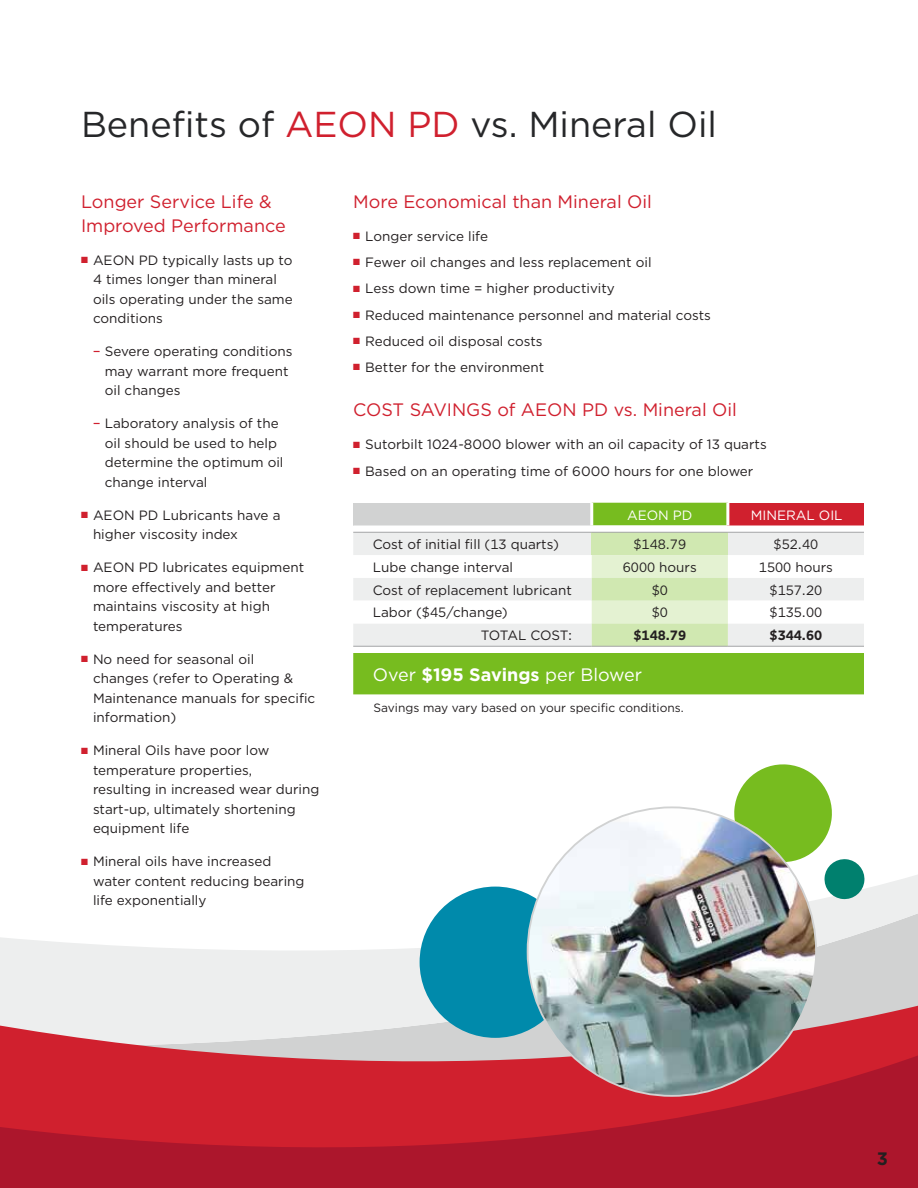
<style>
.page{position:relative;width:918px;height:1188px;background:#fff}
.page>*{position:absolute;margin:0;border:0;box-sizing:border-box;transform-origin:0 0}
.t1{font:36px "Gotham";color:#262729}
.t2{font:18px/24px "Gotham";color:#d0202e}
.t3{font:18px "Gotham";color:#fff}
.t4{font:700 18px "Gotham";color:#231f20}
.t5{font:13.5px/19.5px "Gotham";color:#231f20}
.t6{font:13.5px "Gotham";color:#fff}
.t7{font:700 13.5px "Gotham";color:#231f20}
.t8{font:13.5px "Gotham";letter-spacing:-.02em;color:#231f20}
.t9{font:12px "Gotham";color:#231f20}
.s1{color:#d0202e}
.s2{font-size:15px;color:#d0202e}
.s3{font-weight:700}
</style>
<div class="page">
<svg style="left:0;top:868px;width:918px;height:80px"></svg>
<svg style="left:0;top:948px;width:918px;height:103px;background:#e3d0d2"></svg>
<svg style="left:0;top:1051px;width:918px;height:137px;background:#be1f31"></svg>
<svg style="left:353px;top:503px;width:511px;height:191px;background:#88c041"></svg>
<div style="left:728px;top:503px;width:136px;height:23px;background:#d0202e"></div>
<svg style="left:353px;top:526px;width:511px;height:6px"></svg>
<div style="left:353px;top:533px;width:511px;height:22px;background:#edeeee"></div>
<div style="left:592px;top:532px;width:136px;height:23px;background:#d0e8b1"></div>
<svg style="left:353px;top:555px;width:511px;height:98px"></svg>
<svg style="left:592px;top:555px;width:136px;height:91px;background:#daecc1"></svg>
<hr style="left:353px;top:646px;width:239px;height:1px;background:#a4a5a6">
<hr style="left:592px;top:646px;width:136px;height:1px;background:#a4a5a6">
<hr style="left:728px;top:646px;width:136px;height:1px;background:#a4a5a6">
<hr style="left:726px;top:503px;width:3px;height:23px;background:#fff">
<hr style="left:353px;top:532px;width:239px;height:1px;background:#a4a5a6">
<hr style="left:592px;top:532px;width:136px;height:1px;background:#a4a5a6">
<hr style="left:728px;top:532px;width:136px;height:1px;background:#a4a5a6">
<hr style="left:590px;top:503px;width:3px;height:23px;background:#fff">
<svg style="left:732px;top:764px;width:133px;height:136px"></svg>
<div style="left:420px;top:887px;width:151px;height:151px;background:#008aab;border-radius:50%"></div>
<img style="left:528px;top:807px;width:288px;height:289px;border-radius:144px">
<h1 class="t1" style="left:81px;top:108px;width:637px">Benefits of <span class="s1">AEON PD</span> vs. Mineral Oil</h1>
<h2 class="t2" style="left:81px;top:191px;width:206px">Longer Service Life &amp;<br>Improved Performance</h2>
<p class="t5" style="left:93px;top:251px;width:201px;text-indent:-12px"><span class="s1">■</span> AEON PD typically lasts up to<br>4 times longer than mineral oils operating under the same conditions</p>
<p class="t5" style="left:105px;top:343px;width:189px;text-indent:-12px"><span class="s2">–</span> Severe operating conditions may warrant more frequent oil changes</p>
<p class="t5" style="left:105px;top:415px;width:180px;text-indent:-12px"><span class="s2">–</span> Laboratory analysis of the oil should be used to help determine the optimum oil change interval</p>
<p class="t5" style="left:93px;top:506px;width:189px;text-indent:-12px"><span class="s1">■</span> AEON PD Lubricants have a higher viscosity index</p>
<p class="t5" style="left:93px;top:559px;width:213px;text-indent:-12px"><span class="s1">■</span> AEON PD lubricates equipment more effectively and better maintains viscosity at high temperatures</p>
<p class="t5" style="left:93px;top:650px;width:224px;text-indent:-12px"><span class="s1">■</span> No need for seasonal oil<br>changes (refer to Operating &amp;<br>Maintenance manuals for specific information)</p>
<p class="t5" style="left:93px;top:742px;width:228px;text-indent:-12px"><span class="s1">■</span> Mineral Oils have poor low temperature properties,<br>resulting in increased wear during start-up, ultimately shortening equipment life</p>
<p class="t5" style="left:93px;top:853px;width:213px;text-indent:-12px"><span class="s1">■</span> Mineral oils have increased water content reducing bearing life exponentially</p>
<h2 class="t2" style="left:353px;top:191px;width:300px">More Economical than Mineral Oil</h2>
<p class="t5" style="left:353px;top:227px;width:136px"><span class="s1">■</span> Longer service life</p>
<p class="t5" style="left:353px;top:253px;width:300px"><span class="s1">■</span> Fewer oil changes and less replacement oil</p>
<p class="t5" style="left:353px;top:280px;width:263px"><span class="s1">■</span> Less down time = higher productivity</p>
<p class="t5" style="left:353px;top:306px;width:359px"><span class="s1">■</span> Reduced maintenance personnel and material costs</p>
<p class="t5" style="left:353px;top:332px;width:191px"><span class="s1">■</span> Reduced oil disposal costs</p>
<p class="t5" style="left:353px;top:358px;width:193px"><span class="s1">■</span> Better for the environment</p>
<h2 class="t2" style="left:353px;top:399px;width:385px">COST SAVINGS of AEON PD vs. Mineral Oil</h2>
<p class="t5" style="left:353px;top:436px;width:415px"><span class="s1">■</span> Sutorbilt 1024-8000 blower with an oil capacity of 13 quarts</p>
<p class="t5" style="left:353px;top:462px;width:402px"><span class="s1">■</span> Based on an operating time of 6000 hours for one blower</p>
<p class="t6" style="left:627px;top:509px;width:67px">AEON PD</p>
<p class="t6" style="left:751px;top:509px;width:93px">MINERAL OIL</p>
<p class="t5" style="left:373px;top:535px;width:188px">Cost of initial fill (13 quarts)</p>
<p class="t5" style="left:633px;top:535px;width:54px">$148.79</p>
<p class="t5" style="left:774px;top:535px;width:46px">$52.40</p>
<p class="t5" style="left:373px;top:558px;width:142px">Lube change interval</p>
<p class="t5" style="left:623px;top:558px;width:75px">6000 hours</p>
<p class="t5" style="left:759px;top:558px;width:75px">1500 hours</p>
<p class="t5" style="left:373px;top:581px;width:201px">Cost of replacement lubricant</p>
<p class="t5" style="left:652px;top:581px;width:18px">$0</p>
<p class="t5" style="left:770px;top:581px;width:54px">$157.20</p>
<p class="t5" style="left:373px;top:604px;width:137px">Labor ($45/change)</p>
<p class="t5" style="left:652px;top:604px;width:18px">$0</p>
<p class="t5" style="left:770px;top:604px;width:54px">$135.00</p>
<p class="t8" style="left:481px;top:629px;width:93px">TOTAL COST:</p>
<p class="t7" style="left:633px;top:629px;width:54px">$148.79</p>
<p class="t7" style="left:770px;top:629px;width:54px">$344.60</p>
<h2 class="t3" style="left:373px;top:667px;width:271px">Over <span class="s3">$195 Savings</span> per Blower</h2>
<p class="t9" style="left:374px;top:703px;width:312px">Savings may vary based on your specific conditions.</p>
<h2 class="t4" style="left:877px;top:1151px;width:13px">3</h2>
</div>
